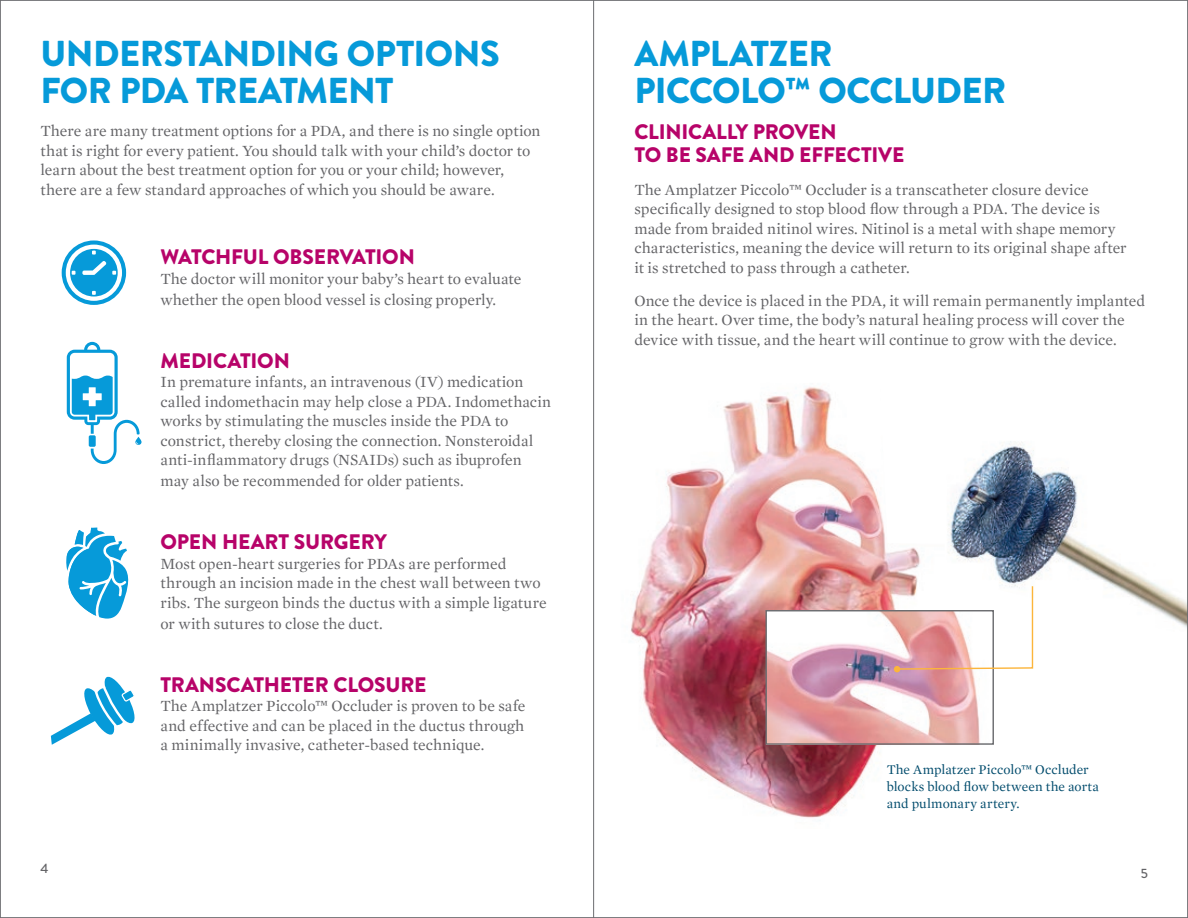
<style>
.page{position:relative;width:1188px;height:918px;background:#fff}
.page>*{position:absolute;margin:0;border:0;box-sizing:border-box;transform-origin:0 0}
.t1{font:900 36px/37.5px "Brandon Grotesque";letter-spacing:-.015em;color:#069ad9}
.t2{font:900 21px/22.5px "Brandon Grotesque";letter-spacing:-.01em;color:#b70369}
.t3{font:15.75px/19.5px "Mercury Text G1";color:#636366}
.t4{font:13.5px/17px "Mercury Text G1";color:#004b6c}
.t5{font:500 13.5px "Brandon Grotesque";color:#636366}
</style>
<div class="page">
<svg style="left:62px;top:240px;width:64px;height:65px"></svg>
<svg style="left:51px;top:676px;width:84px;height:69px"></svg>
<svg style="left:67px;top:342px;width:75px;height:122px"></svg>
<svg style="left:66px;top:528px;width:63px;height:91px"></svg>
<img style="left:594px;top:368px;width:326px;height:463px">
<img style="left:767px;top:612px;width:213px;height:131px">
<div style="left:765px;top:610px;width:229px;height:135px;border:1px solid #6c6d70"></div>
<img style="left:948px;top:441px;width:238px;height:186px">
<svg style="left:894px;top:585px;width:140px;height:87px"></svg>
<hr style="left:593px;top:0;width:1px;height:918px;background:#6c6d70">
<h1 class="t1" style="left:40px;top:35px;width:461px">UNDERSTANDING OPTIONS<br>FOR PDA TREATMENT</h1>
<p class="t3" style="left:40px;top:121px;width:501px">There are many treatment options for a PDA, and there is no single option that is right for every patient. You should talk with your child’s doctor to learn about the best treatment option for you or your child; however, there are a few standard approaches of which you should be aware.</p>
<h2 class="t2" style="left:160px;top:246px;width:256px">WATCHFUL OBSERVATION</h2>
<p class="t3" style="left:160px;top:268px;width:363px;line-height:21px">The doctor will monitor your baby’s heart to evaluate whether the open blood vessel is closing properly.</p>
<h2 class="t2" style="left:160px;top:350px;width:131px">MEDICATION</h2>
<p class="t3" style="left:160px;top:373px;width:392px">In premature infants, an intravenous (IV) medication called indomethacin may help close a PDA. Indomethacin works by stimulating the muscles inside the PDA to constrict, thereby closing the connection. Nonsteroidal anti-inflammatory drugs (NSAIDs) such as ibuprofen</p>
<p class="t3" style="left:160px;top:472px;width:305px">may also be recommended for older patients.</p>
<h2 class="t2" style="left:160px;top:531px;width:228px">OPEN HEART SURGERY</h2>
<p class="t3" style="left:160px;top:554px;width:388px">Most open-heart surgeries for PDAs are performed through an incision made in the chest wall between two ribs. The surgeon binds the ductus with a simple ligature</p>
<p class="t3" style="left:160px;top:614px;width:224px">or with sutures to close the duct.</p>
<p class="t5" style="left:40px;top:859px;width:10px">4</p>
<h2 class="t2" style="left:160px;top:674px;width:268px">TRANSCATHETER CLOSURE</h2>
<p class="t3" style="left:160px;top:697px;width:367px;text-align:justify">The Amplatzer Piccolo™ Occluder is proven to be safe and effective and can be placed in the ductus through a minimally invasive, catheter-based technique.</p>
<h1 class="t1" style="left:634px;top:35px;width:374px">AMPLATZER<br>PICCOLO™ OCCLUDER</h1>
<h2 class="t2" style="left:634px;top:121px;width:271px">CLINICALLY PROVEN<br>TO BE SAFE AND EFFECTIVE</h2>
<p class="t3" style="left:634px;top:180px;width:494px">The Amplatzer Piccolo™ Occluder is a transcatheter closure device specifically designed to stop blood flow through a PDA. The device is made from braided nitinol wires. Nitinol is a metal with shape memory characteristics, meaning the device will return to its original shape after it is stretched to pass through a catheter.</p>
<p class="t3" style="left:634px;top:291px;width:512px">Once the device is placed in the PDA, it will remain permanently implanted in the heart. Over time, the body’s natural healing process will cover the device with tissue, and the heart will continue to grow with the device.</p>
<p class="t4" style="left:887px;top:761px;width:214px">The Amplatzer Piccolo™ Occluder blocks blood flow between the aorta and pulmonary artery.</p>
<p class="t5" style="left:1141px;top:864px;width:9px">5</p>
</div>
